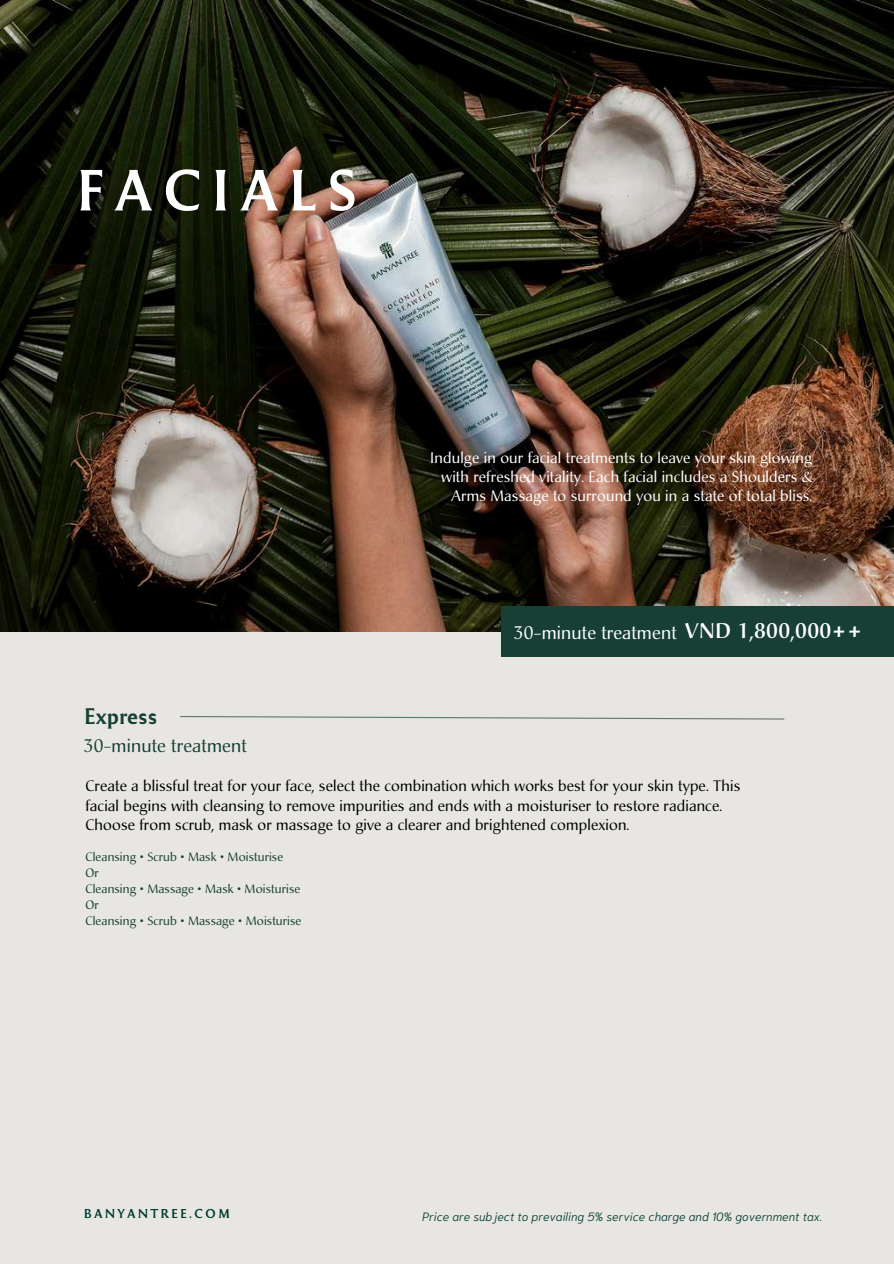
<style>
.page{position:relative;width:894px;height:1264px;background:#fff}
.page>*{position:absolute;margin:0;border:0;box-sizing:border-box;transform-origin:0 0}
.t1{font:54px "Reforma 1969 Negra";letter-spacing:.175em;color:#fff}
.t2{font:21px "Reforma 1969 Negra";color:#173f35}
.t3{font:18px "Christiana Std";letter-spacing:.01em;color:#fff}
.t4{font:18px "Christiana Std";letter-spacing:.015em;color:#173f35}
.t5{font:15px/19.2px "Christiana Std";letter-spacing:.01em;color:#000}
.t6{font:15px/19.2px "Christiana Std";letter-spacing:.01em;color:#fff;text-align:right}
.t7{font:12px/16px "Christiana Std";letter-spacing:.01em;color:#173f35}
.t8{font:italic 300 12px "Niramit";color:#003c31}
.t9{font:12px "Reforma 1969 Negra";letter-spacing:.175em;color:#003c31}
.s1{font-weight:500;font-size:21px}
</style>
<div class="page">
<div style="left:0;top:0;width:893px;height:1263px;background:#e7e6e2"></div>
<img style="left:0;top:0;width:893px;height:631px">
<div style="left:500px;top:606px;width:393px;height:51px;background:#173f35"></div>
<svg style="left:180px;top:716px;width:605px;height:4px"></svg>
<h1 class="t1" style="left:76px;top:151px;width:284px">FACIALS</h1>
<h2 class="t2" style="left:84px;top:701px;width:75px">Express</h2>
<p class="t4" style="left:84px;top:735px;width:164px">30-minute treatment</p>
<p class="t6" style="left:430px;top:448px;width:383px">Indulge in our facial treatments to leave your skin glowing with refreshed vitality. Each facial includes a Shoulders &amp;<br>Arms Massage to surround you in a state of total bliss.</p>
<p class="t3" style="left:514px;top:622px;width:350px">30-minute treatment <span class="s1">VND 1,800,000++</span></p>
<p class="t5" style="left:85px;top:776px;width:656px">Create a blissful treat for your face, select the combination which works best for your skin type. This facial begins with cleansing to remove impurities and ends with a moisturiser to restore radiance.<br>Choose from scrub, mask or massage to give a clearer and brightened complexion.</p>
<p class="t7" style="left:85px;top:849px;width:217px">Cleansing • Scrub • Mask • Moisturise<br>Or<br>Cleansing • Massage • Mask • Moisturise<br>Or<br>Cleansing • Scrub • Massage • Moisturise</p>
<p class="t9" style="left:84px;top:1204px;width:148px">BANYANTREE.COM</p>
<p class="t8" style="left:422px;top:1207px;width:401px">Price are subject to prevailing 5% service charge and 10% government tax.</p>
</div>
